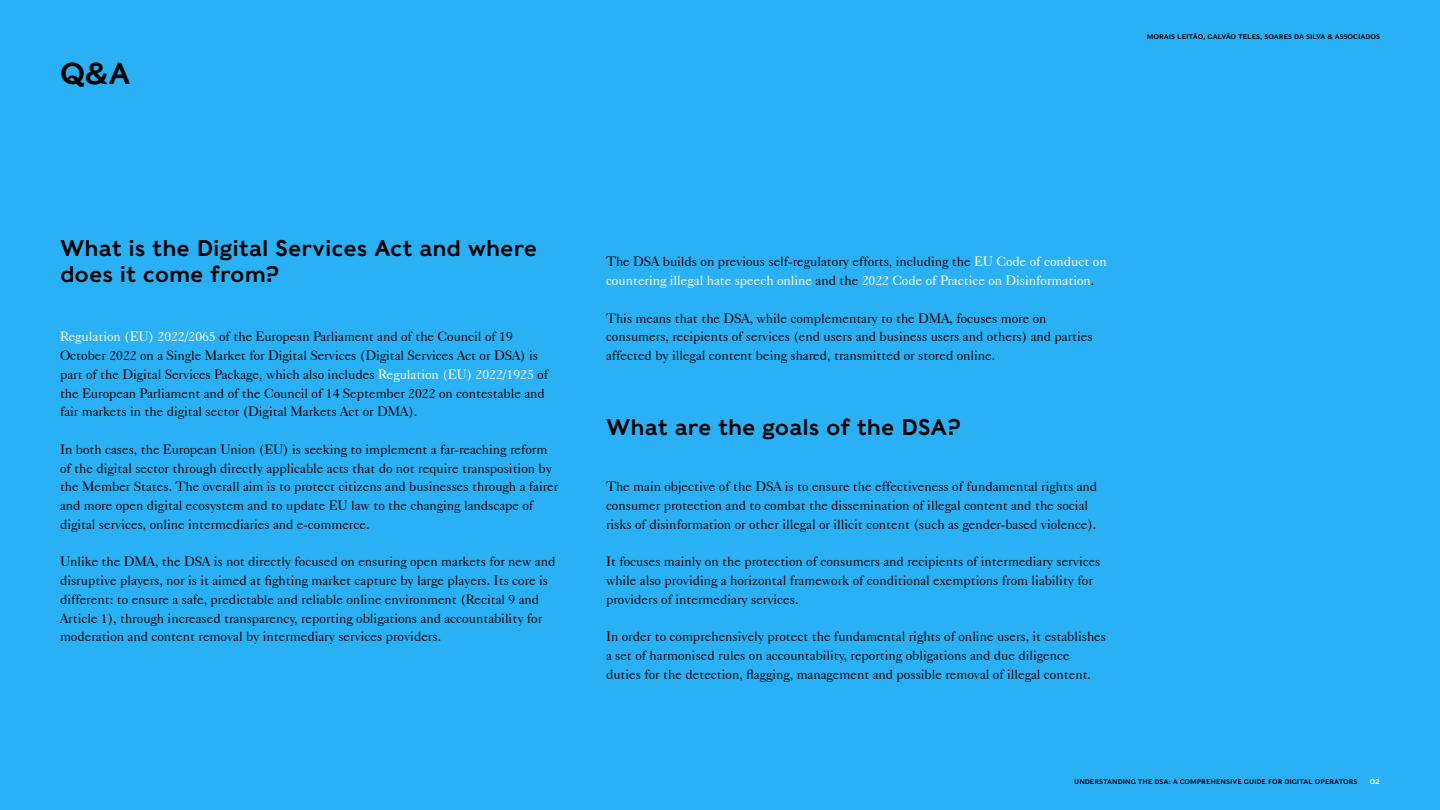
<style>
.page{position:relative;width:1440px;height:810px;background:#2ab1f5}
.page>*{position:absolute;margin:0;border:0;box-sizing:border-box;transform-origin:0 0}
.t1{font:30px "Caslons Egyptian";color:#000}
.t2{font:22.5px/26.2px "Caslons Egyptian";color:#000}
.t3{font:13.5px/18.8px "Caslon 540 BT";color:#000}
.t4{font:13.5px/18.8px "Caslon 540 BT";color:#fff}
.t5{font:6.75px "Caslons Egyptian";color:#000}
.t6{font:6.75px "Caslons Egyptian";color:#fff}
.s1{color:#fff}
.s2{color:#000}
</style>
<div class="page">
<h1 class="t1" style="left:60px;top:54px;width:72px">Q&amp;A</h1>
<p class="t5" style="left:1147px;top:32px;width:235px">MORAIS LEITÃO, GALVÃO TELES, SOARES DA SILVA &amp; ASSOCIADOS</p>
<h2 class="t2" style="left:60px;top:234px;width:479px">What is the Digital Services Act and where does it come from?</h2>
<p class="t3" style="left:60px;top:327px;width:490px"><span class="s1">Regulation (EU) 2022/2065</span> of the European Parliament and of the Council of 19<br>October 2022 on a Single Market for Digital Services (Digital Services Act or DSA) is part of the Digital Services Package, which also includes <span class="s1">Regulation (EU) 2022/1925</span> of the European Parliament and of the Council of 14 September 2022 on contestable and fair markets in the digital sector (Digital Markets Act or DMA).</p>
<p class="t3" style="left:60px;top:439px;width:500px">In both cases, the European Union (EU) is seeking to implement a far-reaching reform of the digital sector through directly applicable acts that do not require transposition by the Member States. The overall aim is to protect citizens and businesses through a fairer and more open digital ecosystem and to update EU law to the changing landscape of digital services, online intermediaries and e-commerce.</p>
<p class="t3" style="left:60px;top:552px;width:497px">Unlike the DMA, the DSA is not directly focused on ensuring open markets for new and disruptive players, nor is it aimed at fighting market capture by large players. Its core is different: to ensure a safe, predictable and reliable online environment (Recital 9 and Article 1), through increased transparency, reporting obligations and accountability for moderation and content removal by intermediary services providers.</p>
<p class="t4" style="left:606px;top:252px;width:502px"><span class="s2">The DSA builds on previous self-regulatory efforts, including the</span> EU Code of conduct on countering illegal hate speech online <span class="s2">and the</span> 2022 Code of Practice on Disinformation<span class="s2">.</span></p>
<p class="t3" style="left:606px;top:308px;width:488px">This means that the DSA, while complementary to the DMA, focuses more on consumers, recipients of services (end users and business users and others) and parties affected by illegal content being shared, transmitted or stored online.</p>
<h2 class="t2" style="left:606px;top:414px;width:356px">What are the goals of the DSA?</h2>
<p class="t3" style="left:606px;top:477px;width:493px">The main objective of the DSA is to ensure the effectiveness of fundamental rights and consumer protection and to combat the dissemination of illegal content and the social risks of disinformation or other illegal or illicit content (such as gender-based violence).</p>
<p class="t3" style="left:606px;top:552px;width:496px">It focuses mainly on the protection of consumers and recipients of intermediary services while also providing a horizontal framework of conditional exemptions from liability for providers of intermediary services.</p>
<p class="t3" style="left:606px;top:627px;width:502px">In order to comprehensively protect the fundamental rights of online users, it establishes a set of harmonised rules on accountability, reporting obligations and due diligence duties for the detection, flagging, management and possible removal of illegal content.</p>
<p class="t5" style="left:1074px;top:777px;width:285px">UNDERSTANDING THE DSA: A COMPREHENSIVE GUIDE FOR DIGITAL OPERATORS</p>
<p class="t6" style="left:1370px;top:777px;width:12px">02</p>
</div>
